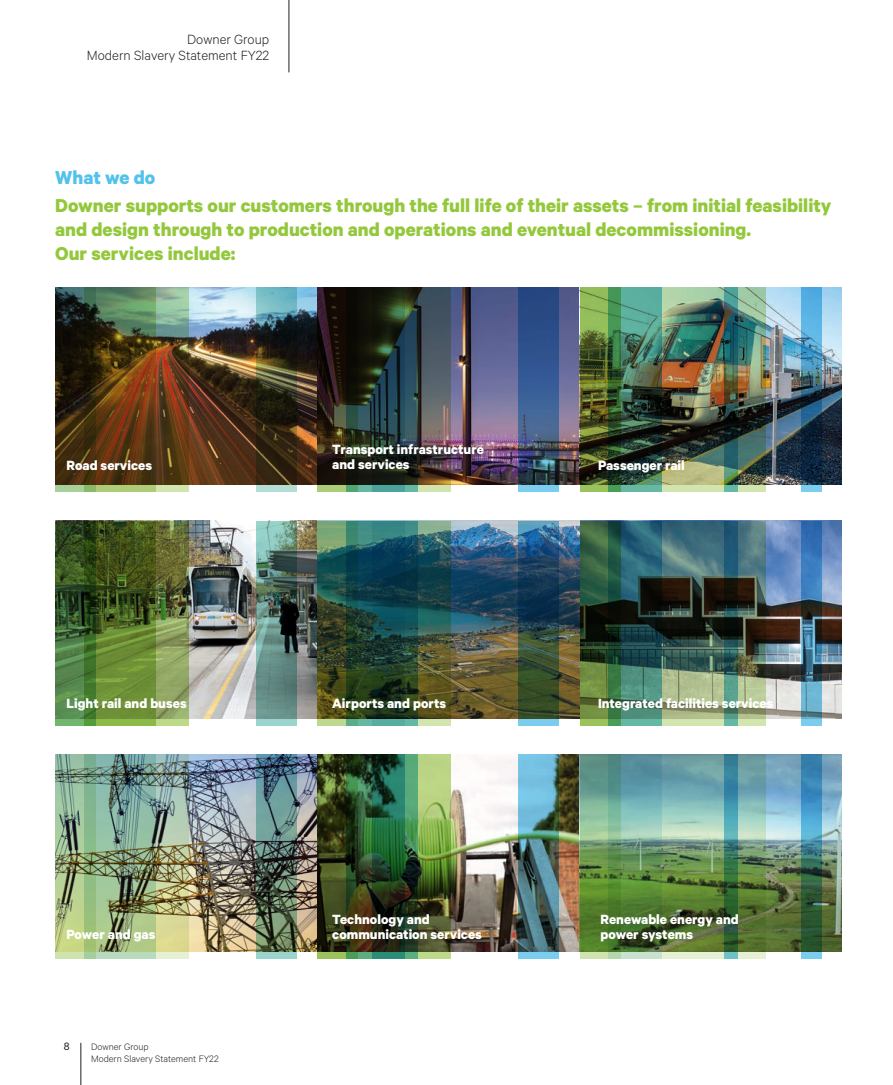
<style>
.page{position:relative;width:893px;height:1085px;background:#fff}
.page>*{position:absolute;margin:0;border:0;box-sizing:border-box;transform-origin:0 0}
.Body_Copy{font:700 21px/24px "Calibre";color:#94c83c}
.subhead_2{font:700 21px "Calibre";color:#52c2ec}
.t1{font:700 15px/15px "Calibre";color:#fff}
.t2{font:300 15px/16.5px "Calibre";color:#231f20;text-align:right}
.t3{font:12px "Calibre";color:#231f20}
.t4{font:300 10.5px/12px "Calibre";color:#231f20}
</style>
<div class="page">
<hr style="left:81px;top:1042px;width:1px;height:42px;background:#231f20">
<hr style="left:289px;top:0;width:1px;height:72px;background:#231f20">
<img style="left:188px;top:520px;width:129px;height:198px">
<img style="left:765px;top:520px;width:77px;height:198px">
<img style="left:450px;top:520px;width:130px;height:198px">
<svg style="left:155px;top:520px;width:33px;height:205px;background:#7a894d"></svg>
<img style="left:418px;top:520px;width:32px;height:205px">
<svg style="left:662px;top:520px;width:103px;height:205px;background:#596c5e"></svg>
<svg style="left:96px;top:520px;width:59px;height:205px;background:#566f28"></svg>
<svg style="left:358px;top:520px;width:60px;height:205px;background:#214d45"></svg>
<svg style="left:372px;top:520px;width:33px;height:205px;background:#174446"></svg>
<svg style="left:621px;top:520px;width:41px;height:205px;background:#2c5b5d"></svg>
<svg style="left:724px;top:520px;width:14px;height:205px;background:#295557"></svg>
<svg style="left:55px;top:520px;width:41px;height:205px;background:#3d6330"></svg>
<img style="left:317px;top:520px;width:41px;height:205px">
<svg style="left:580px;top:520px;width:41px;height:205px;background:#355834"></svg>
<svg style="left:256px;top:520px;width:41px;height:205px;background:#5d8179"></svg>
<svg style="left:518px;top:520px;width:41px;height:205px;background:#2b4f54"></svg>
<svg style="left:801px;top:520px;width:20px;height:205px;background:#42789e"></svg>
<img style="left:188px;top:754px;width:129px;height:197px">
<img style="left:450px;top:754px;width:130px;height:197px">
<img style="left:765px;top:754px;width:77px;height:197px">
<img style="left:155px;top:754px;width:33px;height:204px">
<img style="left:418px;top:754px;width:32px;height:204px">
<img style="left:662px;top:754px;width:103px;height:204px">
<img style="left:96px;top:754px;width:59px;height:204px">
<svg style="left:358px;top:754px;width:60px;height:204px;background:#3a5c38"></svg>
<svg style="left:372px;top:754px;width:33px;height:204px;background:#1b482f"></svg>
<svg style="left:621px;top:754px;width:41px;height:204px;background:#629171"></svg>
<svg style="left:724px;top:754px;width:14px;height:204px;background:#37796d"></svg>
<img style="left:55px;top:754px;width:41px;height:204px">
<svg style="left:317px;top:754px;width:41px;height:204px;background:#34411a"></svg>
<svg style="left:580px;top:754px;width:41px;height:204px;background:#669660"></svg>
<img style="left:256px;top:754px;width:41px;height:204px">
<svg style="left:518px;top:754px;width:41px;height:204px;background:#548691"></svg>
<svg style="left:801px;top:754px;width:20px;height:204px;background:#39787f"></svg>
<img style="left:188px;top:287px;width:129px;height:198px">
<img style="left:450px;top:287px;width:130px;height:198px">
<img style="left:765px;top:287px;width:77px;height:198px">
<img style="left:155px;top:287px;width:33px;height:205px">
<svg style="left:418px;top:287px;width:32px;height:205px;background:#555558"></svg>
<img style="left:662px;top:287px;width:103px;height:205px">
<svg style="left:96px;top:287px;width:59px;height:205px;background:#624f25"></svg>
<svg style="left:358px;top:287px;width:60px;height:205px;background:#253733"></svg>
<svg style="left:372px;top:287px;width:33px;height:205px;background:#1f3530"></svg>
<svg style="left:621px;top:287px;width:41px;height:205px;background:#3d6758"></svg>
<svg style="left:724px;top:287px;width:14px;height:205px;background:#305b53"></svg>
<svg style="left:55px;top:287px;width:41px;height:205px;background:#2f2a16"></svg>
<svg style="left:317px;top:287px;width:41px;height:205px;background:#252015"></svg>
<svg style="left:580px;top:287px;width:41px;height:205px;background:#4d672f"></svg>
<svg style="left:256px;top:287px;width:41px;height:205px;background:#3f473a"></svg>
<svg style="left:518px;top:287px;width:41px;height:205px;background:#365685"></svg>
<svg style="left:801px;top:287px;width:20px;height:205px;background:#336a8b"></svg>
<p class="t2" style="left:87px;top:30px;width:184px">Downer Group<br>Modern Slavery Statement FY22</p>
<p class="subhead_2" style="left:55px;top:164px;width:102px">What we do</p>
<p class="Body_Copy" style="left:55px;top:193px;width:777px">Downer supports our customers through the full life of their assets – from initial feasibility and design through to production and operations and eventual decommissioning.<br>Our services include:</p>
<p class="t1" style="left:332px;top:441px;width:153px">Transport infrastructure</p>
<p class="t1" style="left:66px;top:457px;width:87px">Road services</p>
<p class="t1" style="left:332px;top:456px;width:79px">and services</p>
<p class="t1" style="left:598px;top:457px;width:88px">Passenger rail</p>
<p class="t1" style="left:66px;top:695px;width:122px">Light rail and buses</p>
<p class="t1" style="left:332px;top:695px;width:115px">Airports and ports</p>
<p class="t1" style="left:598px;top:695px;width:177px">Integrated facilities services</p>
<p class="t1" style="left:66px;top:925px;width:90px">Power and gas</p>
<p class="t3" style="left:64px;top:1039px;width:7px">8</p>
<p class="t4" style="left:91px;top:1040px;width:129px">Downer Group<br>Modern Slavery Statement FY22</p>
<p class="t1" style="left:332px;top:911px;width:151px">Technology and communication services</p>
<p class="t1" style="left:600px;top:911px;width:140px">Renewable energy and power systems</p>
</div>
